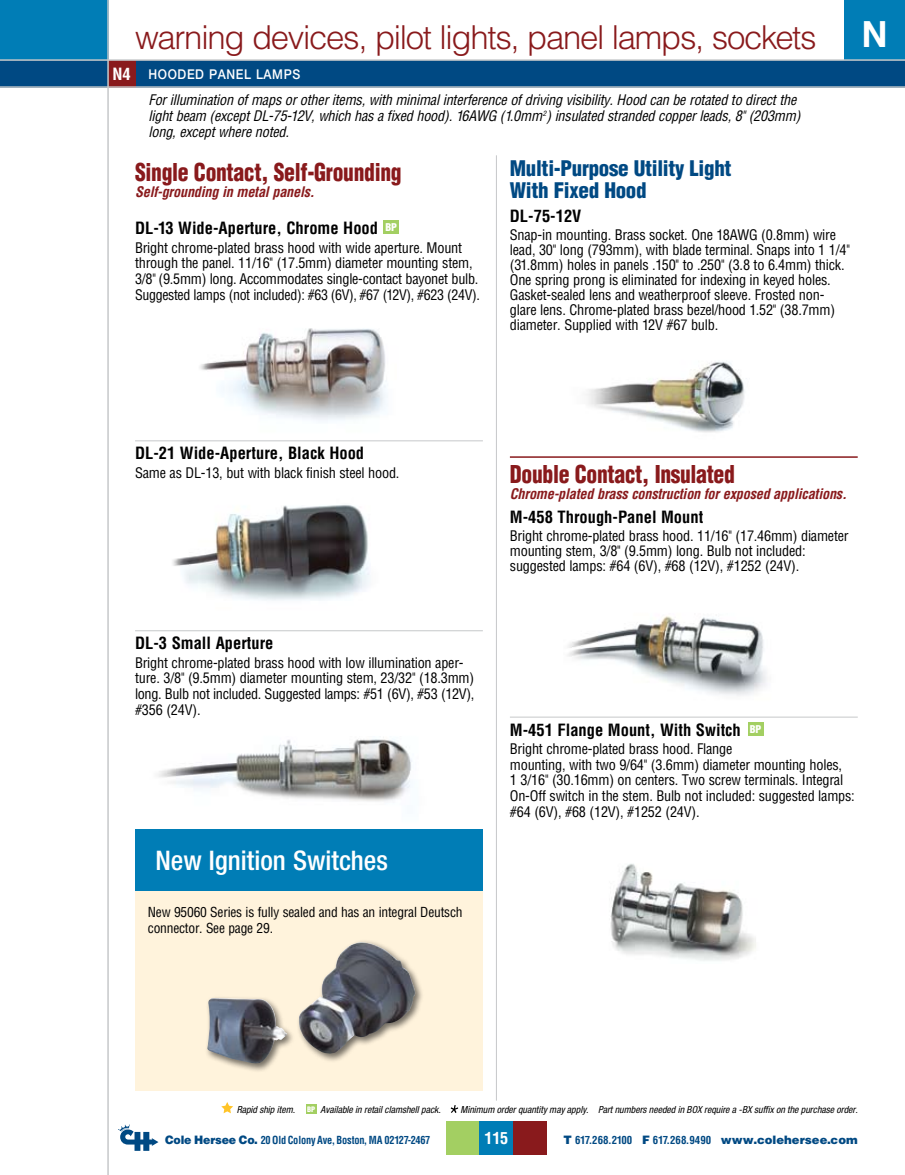
<style>
.page{position:relative;width:905px;height:1175px;background:#fff}
.page>*{position:absolute;margin:0;border:0;box-sizing:border-box;transform-origin:0 0}
.t1{font:700 36px "Helvetica";color:#fff}
.t2{font:300 33px "Helvetica";letter-spacing:-.04em;color:#891a1c}
.t3{font:500 condensed 27px "Helvetica Neue";color:#fff}
.t4{font:900 condensed 24px "Helvetica";letter-spacing:-.015em;color:#891a1c;scale:.9 1}
.t5{font:900 condensed 21px/22.5px "Helvetica";letter-spacing:-.015em;color:#004983}
.t6{font:700 condensed 16.5px "Helvetica";color:#000}
.t7{font:700 condensed 16.5px "Helvetica";color:#fff}
.t8{font:700 condensed 16.2px "Helvetica";color:#fff}
.t9{font:condensed 14.25px/15.8px "Helvetica";letter-spacing:-.015em;color:#000}
.t10{font:italic condensed 14.25px/15.8px "Helvetica";letter-spacing:-.015em;color:#000}
.t11{font:italic 700 condensed 14.25px "Helvetica";letter-spacing:-.015em;color:#891a1c}
.t12{font:condensed 13.5px/16.5px "Helvetica";letter-spacing:-.015em;color:#000}
.t13{font:500 13.5px "Helvetica Neue";letter-spacing:.05em;color:#fff;scale:.9 1}
.t14{font:700 condensed 10.8px "Helvetica";letter-spacing:-.015em;color:#004983;scale:.95 1}
.t15{font:700 condensed 10.8px "Helvetica";letter-spacing:-.015em;color:#004983}
.t16{font:italic condensed 9.75px "Helvetica Neue";color:#000}
.s1{font-family:"Helvetica";font-weight:900;font-style:normal;font-size:7.35px;color:#fff}
.s2{font-weight:900;font-stretch:normal;font-size:11.7px}
</style>
<div class="page">
<img style="left:200px;top:328px;width:187px;height:93px">
<img style="left:568px;top:616px;width:199px;height:80px">
<img style="left:610px;top:864px;width:146px;height:97px">
<img style="left:172px;top:505px;width:198px;height:96px">
<img style="left:158px;top:739px;width:254px;height:63px">
<img style="left:586px;top:362px;width:159px;height:71px">
<div style="left:0;top:0;width:108px;height:61px;background:#007db6"></div>
<div style="left:844px;top:0;width:60px;height:61px;background:#007db6"></div>
<div style="left:446px;top:1120px;width:33px;height:34px;background:#a3cf62"></div>
<div style="left:513px;top:1121px;width:34px;height:33px;background:#891a1c"></div>
<div style="left:479px;top:1121px;width:34px;height:33px;background:#007db6"></div>
<hr style="left:496px;top:155px;width:1px;height:945px;background:#c6c8ca">
<svg style="left:118px;top:1124px;width:40px;height:26px"></svg>
<div style="left:135px;top:61px;width:709px;height:27px;background:#004983"></div>
<div style="left:844px;top:61px;width:60px;height:27px;background:#004983"></div>
<div style="left:0;top:61px;width:108px;height:27px;background:#004983"></div>
<div style="left:108px;top:61px;width:27px;height:27px;background:#891a1c"></div>
<hr style="left:107px;top:0;width:2px;height:1174px;background:#c6c8ca">
<hr style="left:510px;top:716px;width:347px;height:1px;background:#c6c8ca">
<div style="left:747px;top:722px;width:16px;height:13px;background:#a3cf62"></div>
<hr style="left:510px;top:456px;width:347px;height:2px;background:#891a1c">
<hr style="left:135px;top:440px;width:348px;height:1px;background:#c6c8ca">
<div style="left:383px;top:220px;width:16px;height:14px;background:#a3cf62"></div>
<hr style="left:135px;top:630px;width:348px;height:1px;background:#c6c8ca">
<svg style="left:221px;top:1102px;width:12px;height:11px"></svg>
<div style="left:306px;top:1104px;width:10px;height:9px;background:#a3cf62"></div>
<svg style="left:450px;top:1105px;width:8px;height:8px"></svg>
<hr style="left:0;top:59px;width:904px;height:2px;background:#c6c8ca">
<hr style="left:0;top:86px;width:904px;height:2px;background:#c6c8ca">
<div style="left:135px;top:884px;width:348px;height:206px;background:#fff3dc"></div>
<div style="left:204px;top:938px;width:257px;height:162px;background:#000;opacity:.55"></div>
<img style="left:207px;top:942px;width:209px;height:121px">
<div style="left:135px;top:828px;width:348px;height:62px;background:#007db6"></div>
<h2 class="t2" style="left:135px;top:16px;width:683px">warning devices, pilot lights, panel lamps, sockets</h2>
<p class="t13" style="left:148px;top:66px;width:170px">HOODED PANEL LAMPS</p>
<p class="t10" style="left:148px;top:92px;width:653px">For illumination of maps or other items, with minimal interference of driving visibility. Hood can be rotated to direct the light beam (except DL-75-12V, which has a fixed hood). 16AWG (1.0mm<sup>2</sup>) insulated stranded copper leads, 8" (203mm) long, except where noted.</p>
<p class="t7" style="left:112px;top:64px;width:20px">N4</p>
<h3 class="t4" style="left:135px;top:157px;width:298px">Single Contact, Self-Grounding</h3>
<p class="t11" style="left:135px;top:183px;width:181px">Self-grounding in metal panels.</p>
<p class="t6" style="left:135px;top:218px;width:263px">DL-13 Wide-Aperture, Chrome Hood <sup>BP</sup></p>
<p class="t9" style="left:135px;top:239px;width:346px">Bright chrome-plated brass hood with wide aperture. Mount through the panel. 11/16" (17.5mm) diameter mounting stem, 3/8" (9.5mm) long. Accommodates single-contact bayonet bulb.<br>Suggested lamps (not included): #63 (6V), #67 (12V), #623 (24V).</p>
<h3 class="t5" style="left:510px;top:157px;width:223px">Multi-Purpose Utility Light<br>With Fixed Hood</h3>
<p class="t6" style="left:510px;top:206px;width:73px">DL-75-12V</p>
<p class="t9" style="left:510px;top:227px;width:341px;line-height:15px">Snap-in mounting. Brass socket. One 18AWG (0.8mm) wire lead, 30" long (793mm), with blade terminal. Snaps into 1 1/4" (31.8mm) holes in panels .150" to .250" (3.8 to 6.4mm) thick.<br>One spring prong is eliminated for indexing in keyed holes.<br>Gasket-sealed lens and weatherproof sleeve. Frosted non&shy;glare lens. Chrome-plated brass bezel/hood 1.52" (38.7mm) diameter. Supplied with 12V #67 bulb.</p>
<h1 class="t1" style="left:861px;top:6px;width:27px">N</h1>
<p class="t6" style="left:135px;top:443px;width:231px">DL-21 Wide-Aperture, Black Hood</p>
<p class="t9" style="left:135px;top:464px;width:266px">Same as DL-13, but with black finish steel hood.</p>
<p class="t6" style="left:135px;top:633px;width:140px">DL-3 Small Aperture</p>
<p class="t9" style="left:135px;top:654px;width:341px">Bright chrome-plated brass hood with low illumination aper&shy;ture. 3/8" (9.5mm) diameter mounting stem, 23/32" (18.3mm) long. Bulb not included. Suggested lamps: #51 (6V), #53 (12V), #356 (24V).</p>
<h3 class="t3" style="left:155px;top:844px;width:234px">New Ignition Switches</h3>
<p class="t12" style="left:148px;top:903px;width:316px">New 95060 Series is fully sealed and has an integral Deutsch connector. See page 29.</p>
<h3 class="t4" style="left:510px;top:459px;width:251px">Double Contact, Insulated</h3>
<p class="t11" style="left:510px;top:485px;width:338px">Chrome-plated brass construction for exposed applications.</p>
<p class="t6" style="left:510px;top:507px;width:195px">M-458 Through-Panel Mount</p>
<p class="t9" style="left:510px;top:528px;width:340px;line-height:15px">Bright chrome-plated brass hood. 11/16" (17.46mm) diameter mounting stem, 3/8" (9.5mm) long. Bulb not included: suggested lamps: #64 (6V), #68 (12V), #1252 (24V).</p>
<p class="t6" style="left:510px;top:719px;width:253px">M-451 Flange Mount, With Switch <sup>BP</sup></p>
<p class="t9" style="left:510px;top:740px;width:346px">Bright chrome-plated brass hood. Flange<br>mounting, with two 9/64" (3.6mm) diameter mounting holes,<br>1 3/16" (30.16mm) on centers. Two screw terminals. Integral On-Off switch in the stem. Bulb not included: suggested lamps: #64 (6V), #68 (12V), #1252 (24V).</p>
<p class="t16" style="left:237px;top:1104px;width:206px">Rapid ship item. <span class="s1">BP</span> Available in retail clamshell pack.</p>
<p class="t16" style="left:460px;top:1104px;width:399px">Minimum order quantity may apply. Part numbers needed in BOX require a -BX suffix on the purchase order.</p>
<p class="t14" style="left:165px;top:1133px;width:281px"><span class="s2">Cole Hersee Co.</span> 20 Old Colony Ave, Boston, MA 02127-2467</p>
<p class="t8" style="left:484px;top:1127px;width:25px">115</p>
<p class="t15" style="left:563px;top:1133px;width:296px"><span class="s2">T</span> 617.268.2100 <span class="s2">F</span> 617.268.9490 <span class="s2">www.colehersee.com</span></p>
</div>
